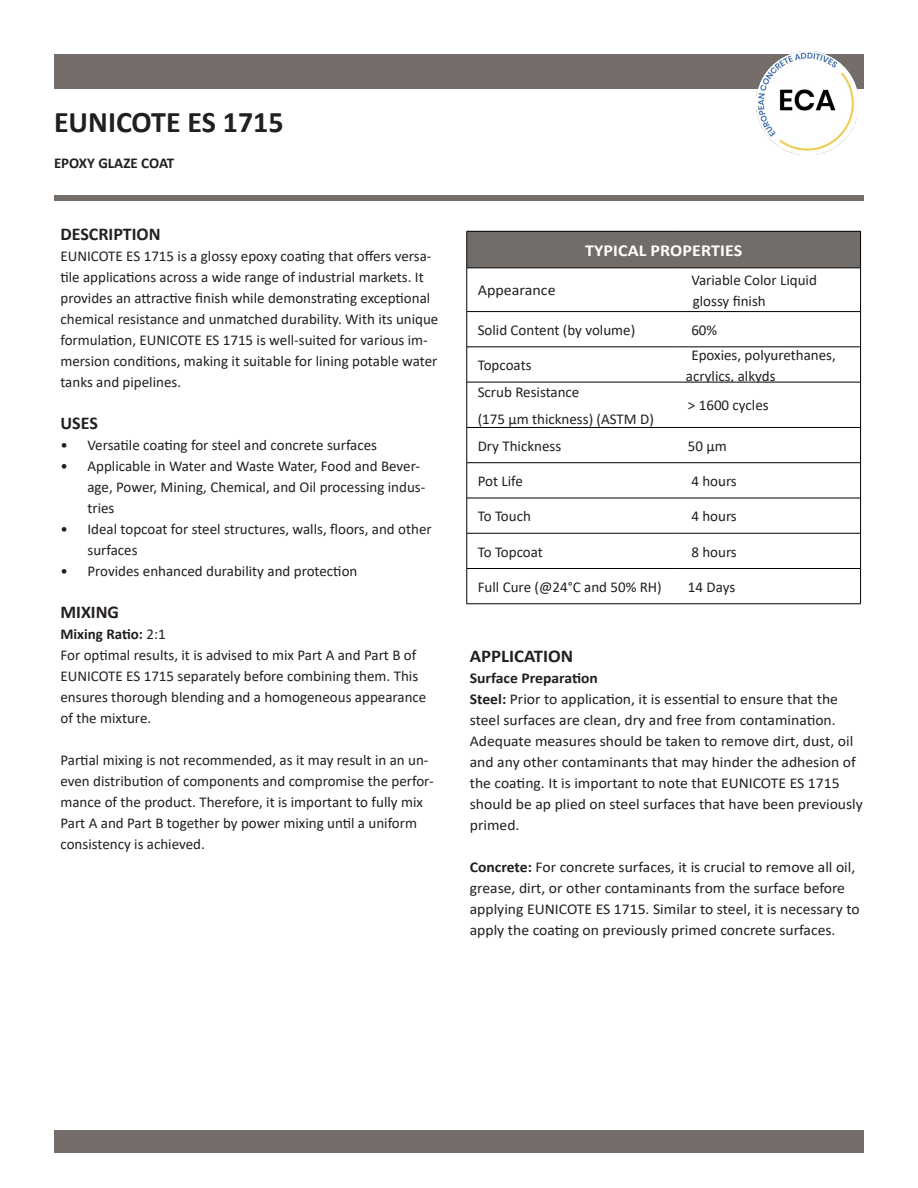
<style>
.page{position:relative;width:918px;height:1188px;background:#fff}
.page>*{position:absolute;margin:0;border:0;box-sizing:border-box;transform-origin:0 0}
.t1{font:700 30px "Calibri";color:#231f20}
.t2{font:700 18px "Calibri";color:#231f20}
.t3{font:700 18px "Calibri";color:#231f20;scale:1.04 1}
.t4{font:700 16.8px "Calibri";letter-spacing:.005em;color:#fff;scale:1.07 1}
.Calibri{font:15px/21px "Calibri";color:#231f20}
.Calibri-2{font:15px/21px "Calibri";color:#231f20;scale:1.04 1}
.Calibri-3{font:700 15px "Calibri";color:#231f20}
.Calibri-4{font:700 15px "Calibri";color:#231f20;scale:1.04 1}
.Calibri-5{font:15px "Calibri";color:#231f20;scale:1.07 1}
.s1{font-weight:400}
.s2{font-weight:700}
</style>
<div class="page">
<div style="left:54px;top:54px;width:810px;height:34px;background:#746d6a"></div>
<div style="left:54px;top:195px;width:810px;height:5px;background:#746d6a"></div>
<div style="left:54px;top:1130px;width:810px;height:23px;background:#746d6a"></div>
<img style="left:756px;top:52px;width:103px;height:102px">
<div style="left:467px;top:231px;width:394px;height:37px;background:#736d6a"></div>
<svg style="left:467px;top:269px;width:393px;height:335px"></svg>
<hr style="left:467px;top:268px;width:210px;height:1px;background:#000">
<hr style="left:677px;top:268px;width:183px;height:1px;background:#000">
<hr style="left:467px;top:311px;width:210px;height:1px;background:#000">
<hr style="left:677px;top:311px;width:183px;height:1px;background:#000">
<hr style="left:467px;top:347px;width:210px;height:1px;background:#000">
<hr style="left:677px;top:347px;width:183px;height:1px;background:#000">
<hr style="left:467px;top:382px;width:210px;height:1px;background:#000">
<hr style="left:677px;top:382px;width:183px;height:1px;background:#000">
<hr style="left:467px;top:427px;width:210px;height:1px;background:#000">
<hr style="left:677px;top:427px;width:183px;height:1px;background:#000">
<hr style="left:467px;top:462px;width:210px;height:1px;background:#000">
<hr style="left:677px;top:462px;width:183px;height:1px;background:#000">
<hr style="left:467px;top:498px;width:210px;height:1px;background:#000">
<hr style="left:677px;top:498px;width:183px;height:1px;background:#000">
<hr style="left:467px;top:533px;width:210px;height:1px;background:#000">
<hr style="left:677px;top:533px;width:183px;height:1px;background:#000">
<hr style="left:467px;top:568px;width:210px;height:1px;background:#000">
<hr style="left:677px;top:568px;width:183px;height:1px;background:#000">
<hr style="left:467px;top:604px;width:210px;height:1px;background:#000">
<hr style="left:677px;top:604px;width:184px;height:1px;background:#000">
<hr style="left:467px;top:231px;width:210px;height:1px;background:#000">
<hr style="left:677px;top:231px;width:184px;height:1px;background:#000">
<hr style="left:466px;top:231px;width:1px;height:37px;background:#000">
<hr style="left:860px;top:231px;width:1px;height:37px;background:#000">
<hr style="left:466px;top:268px;width:1px;height:44px;background:#000">
<hr style="left:860px;top:268px;width:1px;height:44px;background:#000">
<hr style="left:466px;top:312px;width:1px;height:35px;background:#000">
<hr style="left:860px;top:312px;width:1px;height:35px;background:#000">
<hr style="left:466px;top:347px;width:1px;height:35px;background:#000">
<hr style="left:860px;top:347px;width:1px;height:35px;background:#000">
<hr style="left:466px;top:382px;width:1px;height:45px;background:#000">
<hr style="left:860px;top:382px;width:1px;height:45px;background:#000">
<hr style="left:466px;top:427px;width:1px;height:36px;background:#000">
<hr style="left:860px;top:427px;width:1px;height:36px;background:#000">
<hr style="left:466px;top:463px;width:1px;height:35px;background:#000">
<hr style="left:860px;top:463px;width:1px;height:35px;background:#000">
<hr style="left:466px;top:498px;width:1px;height:35px;background:#000">
<hr style="left:860px;top:498px;width:1px;height:35px;background:#000">
<hr style="left:466px;top:533px;width:1px;height:36px;background:#000">
<hr style="left:860px;top:533px;width:1px;height:36px;background:#000">
<hr style="left:466px;top:569px;width:1px;height:35px;background:#000">
<hr style="left:860px;top:569px;width:1px;height:35px;background:#000">
<p class="t1" style="left:54px;top:100px;width:231px">EUNICOTE ES 1715</p>
<p class="Calibri-3" style="left:54px;top:152px;width:122px">EPOXY GLAZE COAT</p>
<p class="t2" style="left:60px;top:222px;width:102px">DESCRIPTION</p>
<p class="Calibri" style="left:60px;top:245px;width:379px">EUNICOTE ES 1715 is a glossy epoxy coating that offers versa&shy;tile applications across a wide range of industrial markets. It provides an attractive finish while demonstrating exceptional chemical resistance and unmatched durability. With its unique formulation, EUNICOTE ES 1715 is well-suited for various im&shy;mersion conditions, making it suitable for lining potable water tanks and pipelines.</p>
<p class="t2" style="left:60px;top:411px;width:39px">USES</p>
<p class="Calibri" style="left:60px;top:434px;width:318px">• Versatile coating for steel and concrete surfaces</p>
<p class="Calibri" style="left:87px;top:455px;width:339px;text-indent:-27px">• Applicable in Water and Waste Water, Food and Bever&shy;age, Power, Mining, Chemical, and Oil processing indus&shy;tries</p>
<p class="Calibri" style="left:87px;top:518px;width:346px;text-indent:-27px">• Ideal topcoat for steel structures, walls, floors, and other surfaces</p>
<p class="Calibri" style="left:60px;top:560px;width:298px">• Provides enhanced durability and protection</p>
<p class="t2" style="left:60px;top:600px;width:60px">MIXING</p>
<p class="Calibri-3" style="left:60px;top:624px;width:107px">Mixing Ratio: <span class="s1">2:1</span></p>
<p class="Calibri" style="left:60px;top:644px;width:367px">For optimal results, it is advised to mix Part A and Part B of EUNICOTE ES 1715 separately before combining them. This ensures thorough blending and a homogeneous appearance of the mixture.</p>
<p class="Calibri" style="left:60px;top:749px;width:375px">Partial mixing is not recommended, as it may result in an un&shy;even distribution of components and compromise the perfor&shy;mance of the product. Therefore, it is important to fully mix Part A and Part B together by power mixing until a uniform consistency is achieved.</p>
<p class="t4" style="left:585px;top:238px;width:148px">TYPICAL PROPERTIES</p>
<p class="Calibri-5" style="left:478px;top:280px;width:74px">Appearance</p>
<p class="Calibri" style="left:691px;top:269px;width:127px">Variable Color Liquid glossy finish</p>
<p class="Calibri" style="left:478px;top:319px;width:159px">Solid Content (by volume)</p>
<p class="Calibri" style="left:691px;top:319px;width:27px">60%</p>
<p class="Calibri" style="left:478px;top:354px;width:55px">Topcoats</p>
<p class="Calibri" style="left:686px;top:344px;width:151px;text-indent:5px">Epoxies, polyurethanes, acrylics, alkyds</p>
<p class="Calibri" style="left:478px;top:381px;width:103px">Scrub Resistance</p>
<p class="Calibri" style="left:478px;top:408px;width:178px">(175 μm thickness) (ASTM D)</p>
<p class="Calibri" style="left:688px;top:395px;width:82px">&gt; 1600 cycles</p>
<p class="Calibri" style="left:478px;top:435px;width:85px">Dry Thickness</p>
<p class="Calibri" style="left:688px;top:435px;width:40px">50 µm</p>
<p class="Calibri" style="left:478px;top:470px;width:47px">Pot Life</p>
<p class="Calibri" style="left:691px;top:470px;width:47px">4 hours</p>
<p class="Calibri" style="left:478px;top:505px;width:55px">To Touch</p>
<p class="Calibri" style="left:691px;top:505px;width:47px">4 hours</p>
<p class="Calibri" style="left:478px;top:541px;width:67px">To Topcoat</p>
<p class="Calibri" style="left:691px;top:541px;width:47px">8 hours</p>
<p class="Calibri" style="left:478px;top:576px;width:186px">Full Cure (@24°C and 50% RH)</p>
<p class="Calibri" style="left:688px;top:576px;width:49px">14 Days</p>
<p class="t3" style="left:470px;top:643px;width:101px">APPLICATION</p>
<p class="Calibri-4" style="left:470px;top:667px;width:125px">Surface Preparation</p>
<p class="Calibri-2" style="left:470px;top:688px;width:380px"><span class="s2">Steel:</span> Prior to application, it is essential to ensure that the steel surfaces are clean, dry and free from contamination.<br>Adequate measures should be taken to remove dirt, dust, oil and any other contaminants that may hinder the adhesion of the coating. It is important to note that EUNICOTE ES 1715 should be ap plied on steel surfaces that have been previously primed.</p>
<p class="Calibri-2" style="left:470px;top:856px;width:376px"><span class="s2">Concrete:</span> For concrete surfaces, it is crucial to remove all oil, grease, dirt, or other contaminants from the surface before applying EUNICOTE ES 1715. Similar to steel, it is necessary to apply the coating on previously primed concrete surfaces.</p>
</div>
